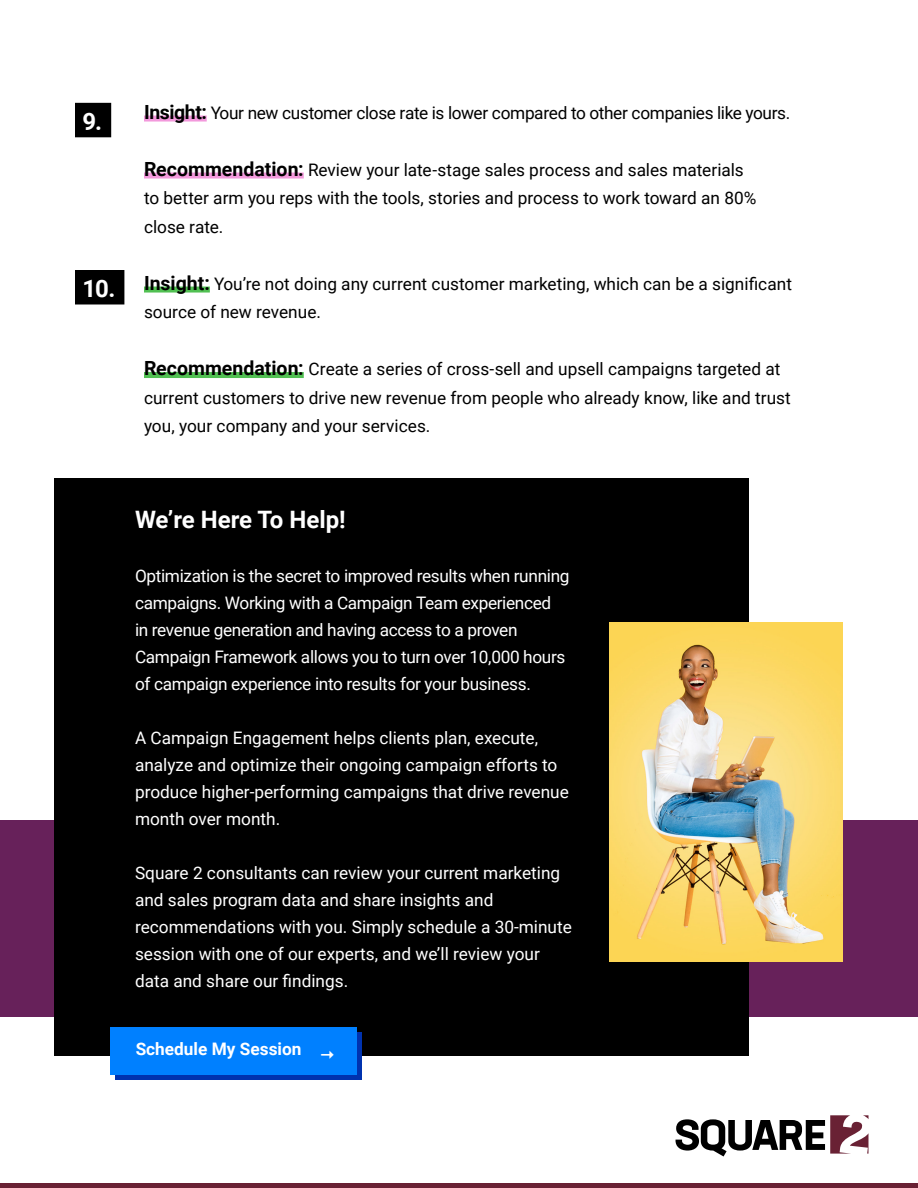
<style>
.page{position:relative;width:918px;height:1188px;background:#fff}
.page>*{position:absolute;margin:0;border:0;box-sizing:border-box;transform-origin:0 0}
.number{font:700 24px "Roboto";letter-spacing:-.005em;color:#fff}
.Body_Copy{font:17.25px/28.5px "Roboto";color:#000}
.t1{font:17.25px/27px "Roboto";color:#fff}
.t2{font:17.25px/27px "Roboto";letter-spacing:-.02em;color:#fff}
.Body_Copy-2{font:17.25px "Roboto";letter-spacing:-.02em;color:#000}
.t3{font:700 17.25px "Roboto";color:#fff}
.s1{font-weight:700;font-size:19.5px}
</style>
<div class="page">
<hr style="left:0;top:1184px;width:918px;height:4px;background:#692134">
<svg style="left:676px;top:1115px;width:192px;height:41px"></svg>
<div style="left:0;top:820px;width:918px;height:197px;background:#67215a"></div>
<div style="left:55px;top:478px;width:694px;height:578px;background:#000"></div>
<div style="left:116px;top:1033px;width:246px;height:47px;background:#0032af"></div>
<div style="left:110px;top:1028px;width:247px;height:47px;background:#0080ff"></div>
<img style="left:609px;top:623px;width:234px;height:338px">
<div style="left:144px;top:116px;width:63px;height:6px;background:#f399dc"></div>
<div style="left:144px;top:173px;width:160px;height:6px;background:#f399dc"></div>
<div style="left:144px;top:287px;width:66px;height:6px;background:#51c052"></div>
<div style="left:144px;top:372px;width:160px;height:6px;background:#51c052"></div>
<div style="left:75px;top:103px;width:36px;height:34px;background:#000"></div>
<div style="left:75px;top:270px;width:49px;height:34px;background:#000"></div>
<p class="number" style="left:82px;top:104px;width:21px">9.</p>
<p class="number" style="left:82px;top:272px;width:34px">10.</p>
<p class="Body_Copy-2" style="left:144px;top:100px;width:648px"><span class="s1">Insight:</span> Your new customer close rate is lower compared to other companies like yours.</p>
<p class="Body_Copy" style="left:144px;top:155px;width:614px"><span class="s1">Recommendation:</span> Review your late-stage sales process and sales materials to better arm you reps with the tools, stories and process to work toward an 80% close rate.</p>
<p class="Body_Copy" style="left:144px;top:269px;width:650px"><span class="s1">Insight:</span> You’re not doing any current customer marketing, which can be a significant source of new revenue.</p>
<p class="Body_Copy" style="left:144px;top:354px;width:648px"><span class="s1">Recommendation:</span> Create a series of cross-sell and upsell campaigns targeted at current customers to drive new revenue from people who already know, like and trust you, your company and your services.</p>
<p class="number" style="left:135px;top:503px;width:212px">We’re Here To Help!</p>
<p class="t2" style="left:135px;top:562px;width:436px">Optimization is the secret to improved results when running campaigns. Working with a Campaign Team experienced<br>in revenue generation and having access to a proven Campaign Framework allows you to turn over 10,000 hours of campaign experience into results for your business.</p>
<p class="t1" style="left:135px;top:724px;width:435px">A Campaign Engagement helps clients plan, execute, analyze and optimize their ongoing campaign efforts to produce higher-performing campaigns that drive revenue month over month.</p>
<p class="t1" style="left:135px;top:859px;width:438px">Square 2 consultants can review your current marketing and sales program data and share insights and recommendations with you. Simply schedule a 30-minute session with one of our experts, and we’ll review your data and share our findings.</p>
<p class="t3" style="left:136px;top:1037px;width:167px">Schedule My Session</p>
</div>
